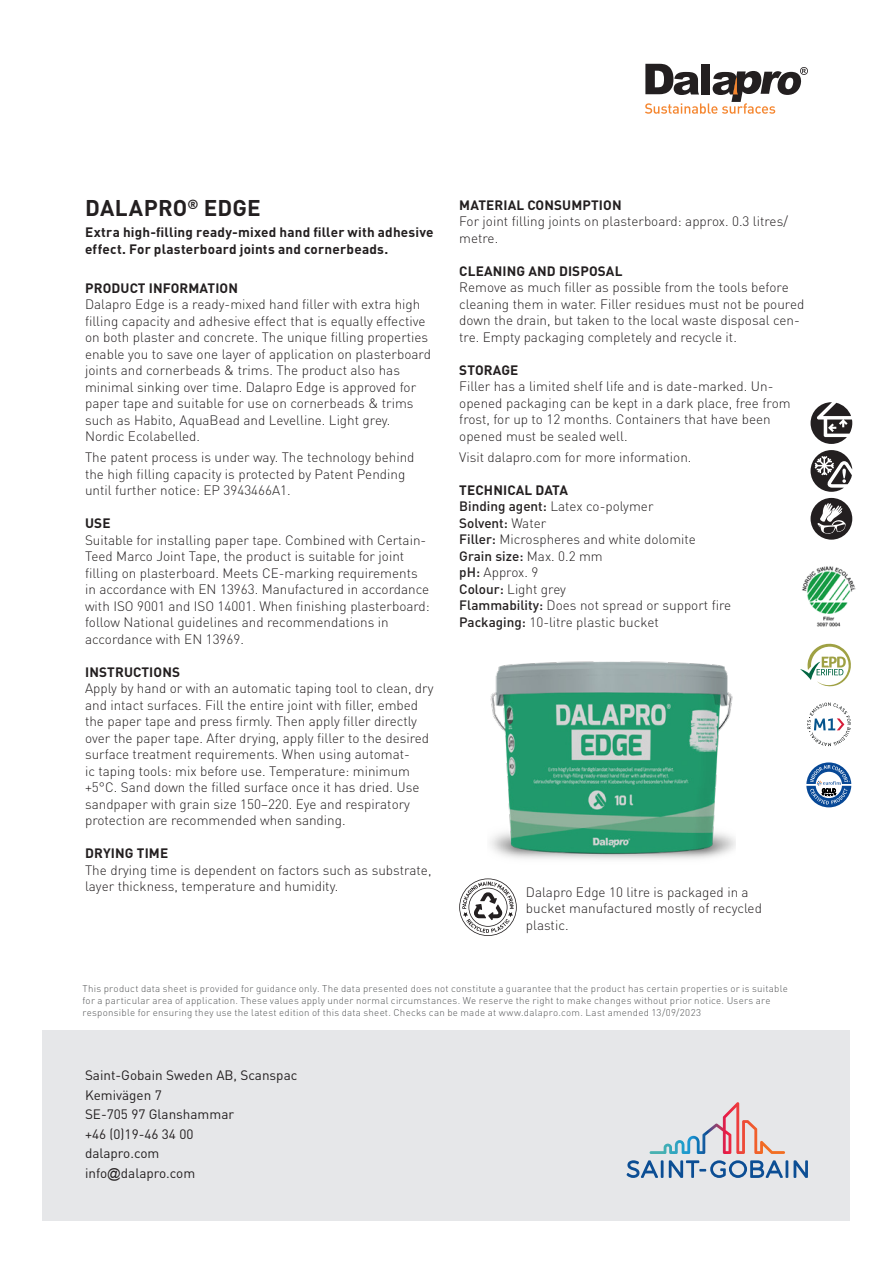
<style>
.page{position:relative;width:893px;height:1263px;background:#fff}
.page>*{position:absolute;margin:0;border:0;box-sizing:border-box;transform-origin:0 0}
.Underrubrik{font:700 22.5px "DIN Pro";letter-spacing:.01em;color:#231f20}
.Bröd{font:300 13.5px/16.5px "DIN Pro";color:#231f20}
.Underrubrik-2{font:700 13.5px "DIN Pro";letter-spacing:.01em;color:#231f20}
.Text{font:13.5px "DIN Pro";color:#231f20}
.Bröd-2{font:700 13.5px "DIN Pro";letter-spacing:.015em;color:#231f20}
.Bröd-3{font:500 13.5px "DIN Pro";color:#231f20}
.Bröd-4{font:300 9.75px/12px "DIN Pro";letter-spacing:.025em;color:#545557}
.s1{font-weight:500}
.s2{font-weight:300}
.s3{font-family:"Arial"}
</style>
<div class="page">
<div style="left:43px;top:1029px;width:807px;height:191px;background:#e6e7e9"></div>
<svg style="left:627px;top:1160px;width:36px;height:18px"></svg>
<svg style="left:669px;top:1160px;width:114px;height:18px"></svg>
<hr style="left:785px;top:1160px;width:3px;height:18px;background:#0c4e94">
<svg style="left:794px;top:1160px;width:14px;height:18px"></svg>
<svg style="left:650px;top:1102px;width:135px;height:52px"></svg>
<svg style="left:645px;top:64px;width:163px;height:50px"></svg>
<img style="left:802px;top:566px;width:53px;height:60px">
<img style="left:490px;top:661px;width:246px;height:199px">
<svg style="left:810px;top:450px;width:42px;height:42px"></svg>
<svg style="left:810px;top:402px;width:42px;height:42px"></svg>
<svg style="left:810px;top:498px;width:42px;height:42px"></svg>
<svg style="left:459px;top:878px;width:58px;height:58px"></svg>
<svg style="left:807px;top:702px;width:44px;height:44px"></svg>
<svg style="left:800px;top:644px;width:51px;height:42px"></svg>
<svg style="left:806px;top:762px;width:45px;height:45px"></svg>
<p class="Underrubrik" style="left:85px;top:193px;width:177px">DALAPRO<sup>®</sup> EDGE</p>
<p class="Bröd-2" style="left:85px;top:223px;width:350px">Extra high-filling ready-mixed hand filler with adhesive</p>
<p class="Bröd-2" style="left:85px;top:240px;width:305px">effect. For plasterboard joints and cornerbeads.</p>
<p class="Underrubrik-2" style="left:85px;top:279px;width:154px">PRODUCT INFORMATION</p>
<p class="Bröd" style="left:85px;top:295px;width:347px">Dalapro Edge is a ready-mixed hand filler with extra high filling capacity and adhesive effect that is equally effective on both plaster and concrete. The unique filling properties enable you to save one layer of application on plasterboard joints and cornerbeads &amp; trims. The product also has minimal sinking over time. Dalapro Edge is approved for paper tape and suitable for use on cornerbeads &amp; trims such as Habito, AquaBead and Levelline. Light grey.<br>Nordic Ecolabelled.</p>
<p class="Bröd" style="left:85px;top:448px;width:331px">The patent process is under way. The technology behind the high filling capacity is protected by Patent Pending until further notice: EP 3943466A1.</p>
<p class="Underrubrik-2" style="left:85px;top:514px;width:27px">USE</p>
<p class="Bröd" style="left:85px;top:531px;width:343px">Suitable for installing paper tape. Combined with Certain-</p>
<p class="Bröd" style="left:85px;top:547px;width:321px">Teed Marco Joint Tape, the product is suitable for joint</p>
<p class="Bröd" style="left:85px;top:564px;width:334px">filling on plasterboard. Meets CE-marking requirements</p>
<p class="Bröd" style="left:85px;top:580px;width:346px">in accordance with EN 13963. Manufactured in accordance</p>
<p class="Bröd" style="left:85px;top:597px;width:346px">with ISO 9001 and ISO 14001. When finishing plasterboard: follow National guidelines and recommendations in accordance with EN 13969.</p>
<p class="Underrubrik-2" style="left:85px;top:663px;width:96px">INSTRUCTIONS</p>
<p class="Bröd" style="left:85px;top:679px;width:350px">Apply by hand or with an automatic taping tool to clean, dry and intact surfaces. Fill the entire joint with filler, embed the paper tape and press firmly. Then apply filler directly over the paper tape. After drying, apply filler to the desired surface treatment requirements. When using automat-<br>ic taping tools: mix before use. Temperature: minimum +5°C. Sand down the filled surface once it has dried. Use sandpaper with grain size 150–220. Eye and respiratory protection are recommended when sanding.</p>
<p class="Underrubrik-2" style="left:85px;top:844px;width:85px">DRYING TIME</p>
<p class="Bröd" style="left:85px;top:861px;width:348px">The drying time is dependent on factors such as substrate, layer thickness, temperature and humidity.</p>
<p class="Underrubrik-2" style="left:459px;top:195px;width:164px">MATERIAL CONSUMPTION</p>
<p class="Bröd" style="left:459px;top:212px;width:330px">For joint filling joints on plasterboard: approx. 0.3 litres/ metre.</p>
<p class="Underrubrik-2" style="left:459px;top:261px;width:165px">CLEANING AND DISPOSAL</p>
<p class="Bröd" style="left:459px;top:278px;width:347px">Remove as much filler as possible from the tools before cleaning them in water. Filler residues must not be poured down the drain, but taken to the local waste disposal cen&shy;tre. Empty packaging completely and recycle it.</p>
<p class="Underrubrik-2" style="left:459px;top:360px;width:60px">STORAGE</p>
<p class="Bröd" style="left:459px;top:377px;width:333px">Filler has a limited shelf life and is date-marked. Un&shy;opened packaging can be kept in a dark place, free from frost, for up to 12 months. Containers that have been opened must be sealed well.</p>
<p class="Bröd" style="left:459px;top:448px;width:234px">Visit dalapro.com for more information.</p>
<p class="Underrubrik-2" style="left:459px;top:480px;width:110px">TECHNICAL DATA</p>
<p class="Bröd" style="left:459px;top:497px;width:196px"><span class="s1">Binding agent:</span> Latex co-polymer</p>
<p class="Bröd-3" style="left:459px;top:513px;width:89px">Solvent: <span class="s2">Water</span></p>
<p class="Bröd" style="left:459px;top:530px;width:238px"><span class="s1">Filler:</span> Microspheres and white dolomite</p>
<p class="Bröd-3" style="left:459px;top:546px;width:145px">Grain size: <span class="s2">Max. 0.2 mm</span></p>
<p class="Bröd" style="left:459px;top:563px;width:81px"><span class="s1">pH:</span> Approx. 9</p>
<p class="Bröd" style="left:459px;top:580px;width:108px"><span class="s1">Colour:</span> Light grey</p>
<p class="Bröd" style="left:459px;top:596px;width:274px"><span class="s1">Flammability:</span> Does not spread or support fire</p>
<p class="Bröd" style="left:459px;top:613px;width:201px"><span class="s1">Packaging:</span> 10-litre plastic bucket</p>
<p class="Bröd" style="left:526px;top:883px;width:238px">Dalapro Edge 10 litre is packaged in a bucket manufactured mostly of recycled plastic.</p>
<p class="Bröd-4" style="left:82px;top:982px;width:707px">This product data sheet is provided for guidance only. The data presented does not constitute a guarantee that the product has certain properties or is suitable for a particular area of application. These values apply under normal circumstances. We reserve the right to make changes without prior notice. Users are responsible for ensuring they use the latest edition of this data sheet. Checks can be made at www.dalapro.com. Last amended 13/09/2023</p>
<p class="Text" style="left:85px;top:1066px;width:214px">Saint-Gobain Sweden AB, Scanspac</p>
<p class="Text" style="left:85px;top:1086px;width:78px">Kemivägen 7</p>
<p class="Text" style="left:85px;top:1105px;width:151px">SE-705 97 Glanshammar</p>
<p class="Text" style="left:85px;top:1125px;width:110px">+46 (0)19-46 34 00</p>
<p class="Text" style="left:85px;top:1144px;width:76px">dalapro.com</p>
<p class="Text" style="left:85px;top:1164px;width:112px">info<span class="s3">@</span>dalapro.com</p>
</div>
